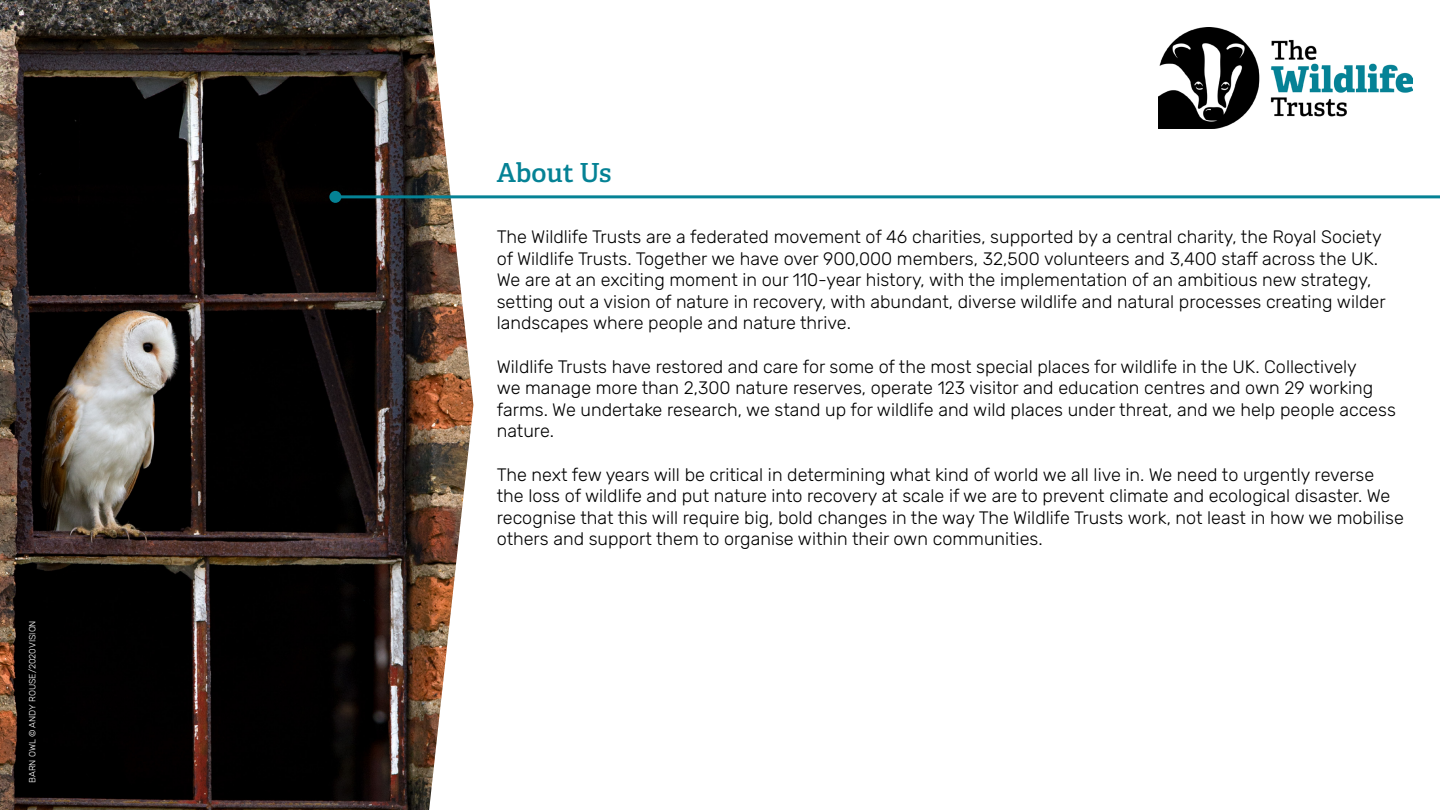
<style>
.page{position:relative;width:1440px;height:810px;background:#fff}
.page>*{position:absolute;margin:0;border:0;box-sizing:border-box;transform-origin:0 0}
.Page_title{font:600 26.25px "Adelle";letter-spacing:-.005em;color:#058295}
.Body_text{font:300 18px/21.6px "Rubik";color:#000}
.Page_title-2{font:300 9px "Rubik";color:#fff}
</style>
<div class="page">
<img style="left:0;top:0;width:473px;height:810px">
<img style="left:1159px;top:27px;width:254px;height:101px">
<hr style="left:335px;top:195px;width:1105px;height:3px;background:#058295">
<div style="left:329px;top:191px;width:12px;height:12px;background:#058295;border-radius:50%"></div>
<p class="Page_title-2" style="left:27px;top:783px;width:164px;rotate:-90deg">BARN OWL © ANDY ROUSE/2020VISION</p>
<p class="Page_title" style="left:497px;top:153px;width:116px">About Us</p>
<p class="Body_text" style="left:497px;top:226px;width:890px">The Wildlife Trusts are a federated movement of 46 charities, supported by a central charity, the Royal Society of Wildlife Trusts. Together we have over 900,000 members, 32,500 volunteers and 3,400 staff across the UK.<br>We are at an exciting moment in our 110-year history, with the implementation of an ambitious new strategy, setting out a vision of nature in recovery, with abundant, diverse wildlife and natural processes creating wilder landscapes where people and nature thrive.</p>
<p class="Body_text" style="left:497px;top:356px;width:901px">Wildlife Trusts have restored and care for some of the most special places for wildlife in the UK. Collectively<br>we manage more than 2,300 nature reserves, operate 123 visitor and education centres and own 29 working farms. We undertake research, we stand up for wildlife and wild places under threat, and we help people access nature.</p>
<p class="Body_text" style="left:497px;top:464px;width:909px">The next few years will be critical in determining what kind of world we all live in. We need to urgently reverse the loss of wildlife and put nature into recovery at scale if we are to prevent climate and ecological disaster. We recognise that this will require big, bold changes in the way The Wildlife Trusts work, not least in how we mobilise others and support them to organise within their own communities.</p>
</div>
